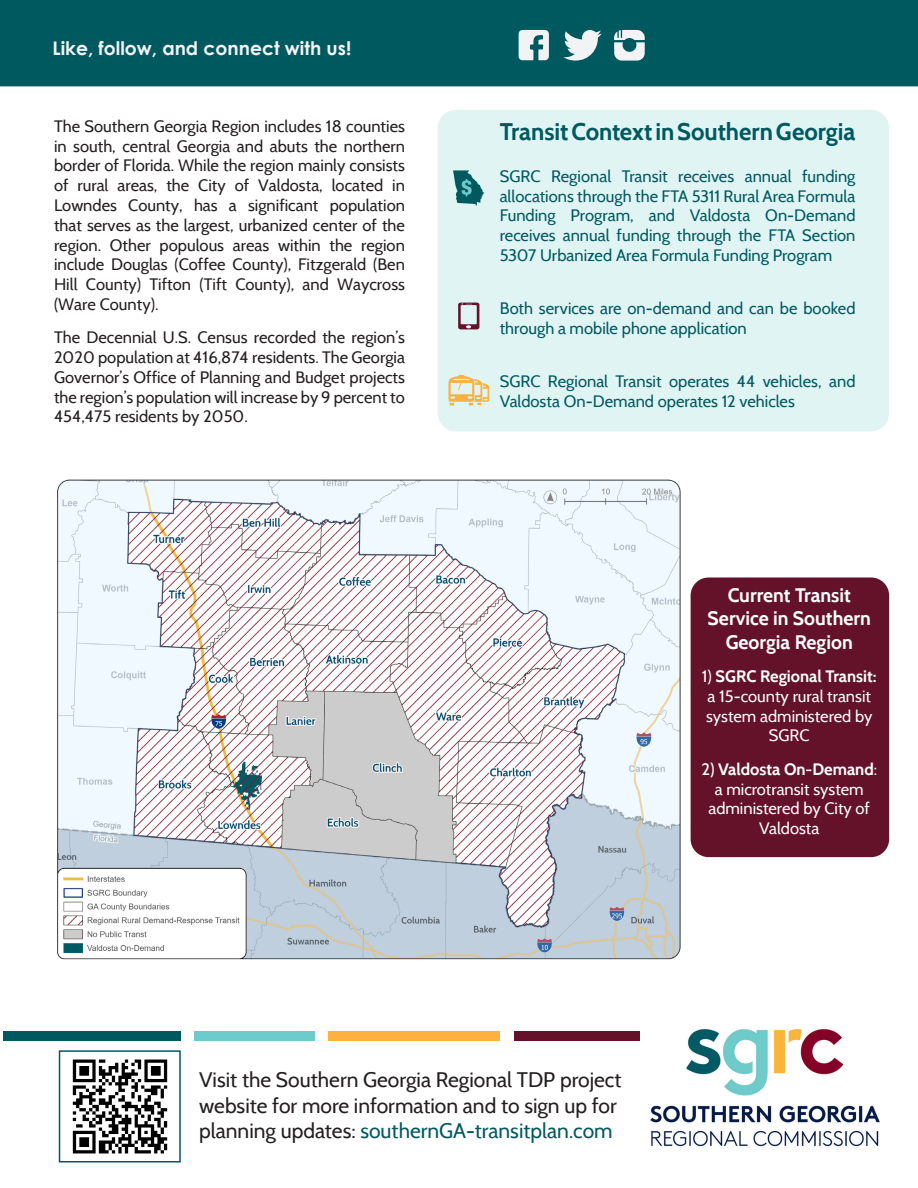
<style>
.page{position:relative;width:918px;height:1188px;background:#fff}
.page>*{position:absolute;margin:0;border:0;box-sizing:border-box;transform-origin:0 0}
.Body_Regular{font:700 24px "Cabin";letter-spacing:-.005em;color:#00595f}
.t1{font:21px/25.2px "Cabin";color:#231f20}
.t2{font:700 19.5px/23.4px "Cabin";color:#fff;text-align:center}
.t3{font:700 18.75px "Century Gothic";color:#f2f3f4}
.Body_Regular-2{font:16.5px/19.8px "Cabin";color:#231f20;text-align:justify}
.Body_Regular-3{font:16.5px/19.8px "Cabin";color:#00595f}
.t4{font:16.5px/19.8px "Cabin";color:#fff;text-align:center}
.s1{font-weight:700}
.s2{font-weight:500}
.s3{color:#00595f}
</style>
<div class="page">
<div style="left:3px;top:1031px;width:178px;height:9px;background:#00595f"></div>
<div style="left:195px;top:1031px;width:120px;height:9px;background:#6bcccb"></div>
<div style="left:329px;top:1031px;width:171px;height:9px;background:#fdb23f"></div>
<div style="left:515px;top:1031px;width:137px;height:9px;background:#64122a"></div>
<div style="left:0;top:0;width:918px;height:86px;background:#00595f"></div>
<img style="left:640px;top:1029px;width:240px;height:118px">
<svg style="left:519px;top:30px;width:30px;height:30px"></svg>
<svg style="left:614px;top:30px;width:31px;height:31px"></svg>
<svg style="left:563px;top:30px;width:39px;height:31px"></svg>
<img style="left:72px;top:1059px;width:96px;height:95px">
<div style="left:59px;top:1050px;width:122px;height:112px;border:2px solid #00595f"></div>
<img style="left:57px;top:479px;width:624px;height:481px">
<div style="left:438px;top:110px;width:451px;height:321px;background:#e0f4f4;border-radius:18px"></div>
<svg style="left:453px;top:170px;width:32px;height:36px"></svg>
<svg style="left:458px;top:303px;width:21px;height:26px"></svg>
<svg style="left:448px;top:375px;width:41px;height:31px"></svg>
<div style="left:691px;top:578px;width:198px;height:279px;background:#64122a;border-radius:18px"></div>
<p class="t3" style="left:52px;top:34px;width:300px">Like, follow, and connect with us!</p>
<p class="Body_Regular-2" style="left:54px;top:116px;width:353px">The Southern Georgia Region includes 18 counties in south, central Georgia and abuts the northern border of Florida. While the region mainly consists of rural areas, the City of Valdosta, located in Lowndes County, has a significant population that serves as the largest, urbanized center of the region. Other populous areas within the region include Douglas (Coffee County), Fitzgerald (Ben Hill County) Tifton (Tift County), and Waycross (Ware County).</p>
<p class="Body_Regular-2" style="left:54px;top:327px;width:353px">The Decennial U.S. Census recorded the region’s 2020 population at 416,874 residents. The Georgia Governor’s Office of Planning and Budget projects the region’s population will increase by 9 percent to 454,475 residents by 2050.</p>
<p class="Body_Regular" style="left:500px;top:118px;width:357px">Transit Context in Southern Georgia</p>
<p class="Body_Regular-3" style="left:500px;top:166px;width:357px;text-align:justify">SGRC Regional Transit receives annual funding allocations through the FTA 5311 Rural Area Formula Funding Program, and Valdosta On-Demand receives annual funding through the FTA Section 5307 Urbanized Area Formula Funding Program</p>
<p class="Body_Regular-3" style="left:500px;top:298px;width:357px">Both services are on-demand and can be booked through a mobile phone application</p>
<p class="Body_Regular-3" style="left:500px;top:371px;width:357px">SGRC Regional Transit operates 44 vehicles, and<br>Valdosta On-Demand operates 12 vehicles</p>
<p class="t2" style="left:708px;top:583px;width:165px">Current Transit<br>Service in Southern<br>Georgia Region</p>
<p class="t4" style="left:702px;top:666px;width:176px">1) <span class="s1">SGRC Regional Transit: </span>a 15-county rural transit system administered by<br>SGRC</p>
<p class="t4" style="left:701px;top:759px;width:177px"><span class="s2">2)</span> <span class="s1">Valdosta On-Demand</span>: a microtransit system administered by City of<br>Valdosta</p>
<p class="t1" style="left:199px;top:1067px;width:424px">Visit the Southern Georgia Regional TDP project website for more information and to sign up for planning updates: <span class="s3">southernGA-transitplan.com</span></p>
</div>
